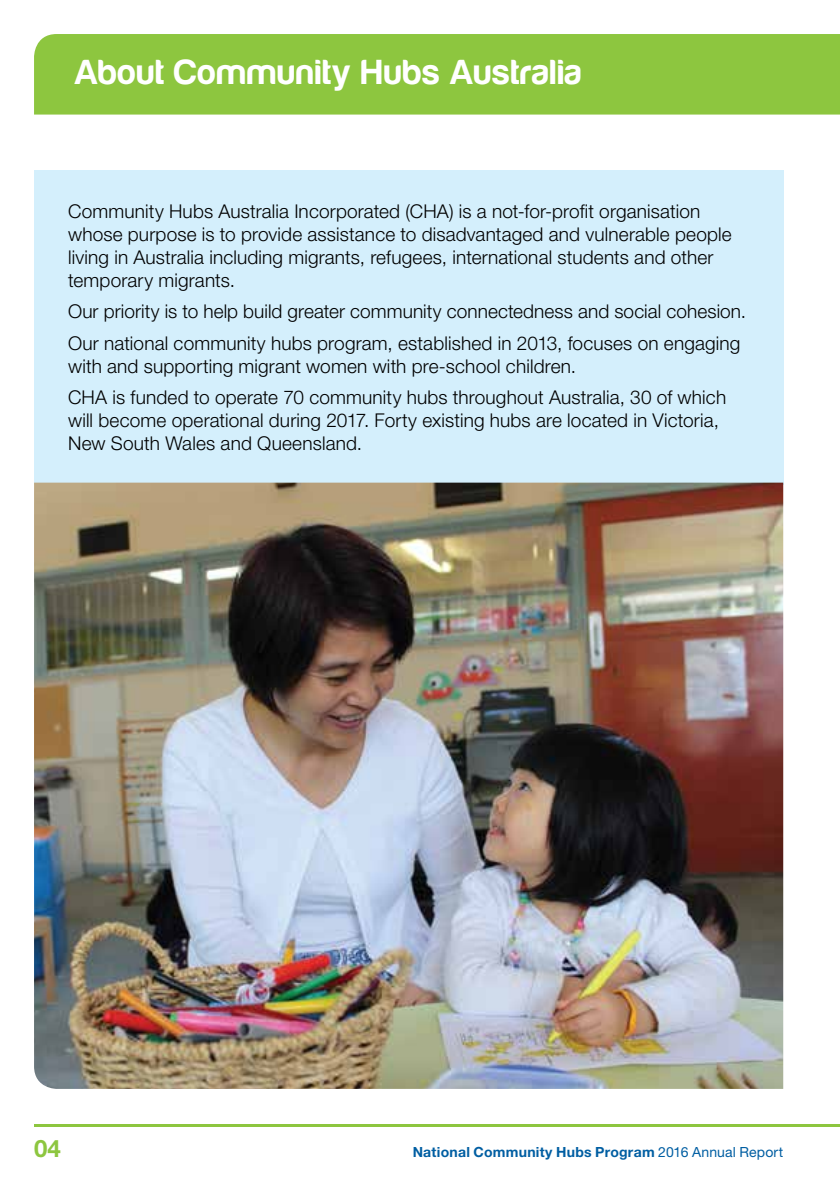
<style>
.page{position:relative;width:840px;height:1191px;background:#fff}
.page>*{position:absolute;margin:0;border:0;box-sizing:border-box;transform-origin:0 0}
.t1{font:36px "Harabara";letter-spacing:.035em;color:#fff}
.t2{font:700 24px "Helvetica Neue LT Std";color:#8dc63f}
.t3{font:300 19px/23px "Helvetica Neue LT Std";letter-spacing:.01em;color:#000}
.t4{font:700 14px "Helvetica Neue LT Std";letter-spacing:.015em;color:#005ea2}
.s1{font-weight:400}
</style>
<div class="page">
<div style="left:34px;top:34px;width:805px;height:81px;background:#8dc63f"></div>
<svg style="left:839px;top:34px;width:1px;height:81px"></svg>
<hr style="left:34px;top:1125px;width:805px;height:2px;background:#8dc63f">
<div style="left:34px;top:170px;width:748px;height:314px;background:#d4effc"></div>
<img style="left:34px;top:482px;width:748px;height:607px">
<h1 class="t1" style="left:74px;top:54px;width:508px">About Community Hubs Australia</h1>
<p class="t3" style="left:68px;top:199px;width:664px">Community Hubs Australia Incorporated (CHA) is a not-for-profit organisation whose purpose is to provide assistance to disadvantaged and vulnerable people living in Australia including migrants, refugees, international students and other temporary migrants.</p>
<p class="t3" style="left:68px;top:295px;width:679px;line-height:31.6px">Our priority is to help build greater community connectedness and social cohesion.<br>Our national community hubs program, established in 2013, focuses on engaging</p>
<p class="t3" style="left:68px;top:350px;width:659px;line-height:31.6px">with and supporting migrant women with pre-school children.<br>CHA is funded to operate 70 community hubs throughout Australia, 30 of which</p>
<p class="t3" style="left:68px;top:409px;width:652px">will become operational during 2017. Forty existing hubs are located in Victoria,<br>New South Wales and Queensland.</p>
<p class="t2" style="left:34px;top:1133px;width:28px">04</p>
<p class="t4" style="left:412px;top:1143px;width:372px">National Community Hubs Program <span class="s1">2016 Annual Report</span></p>
</div>
